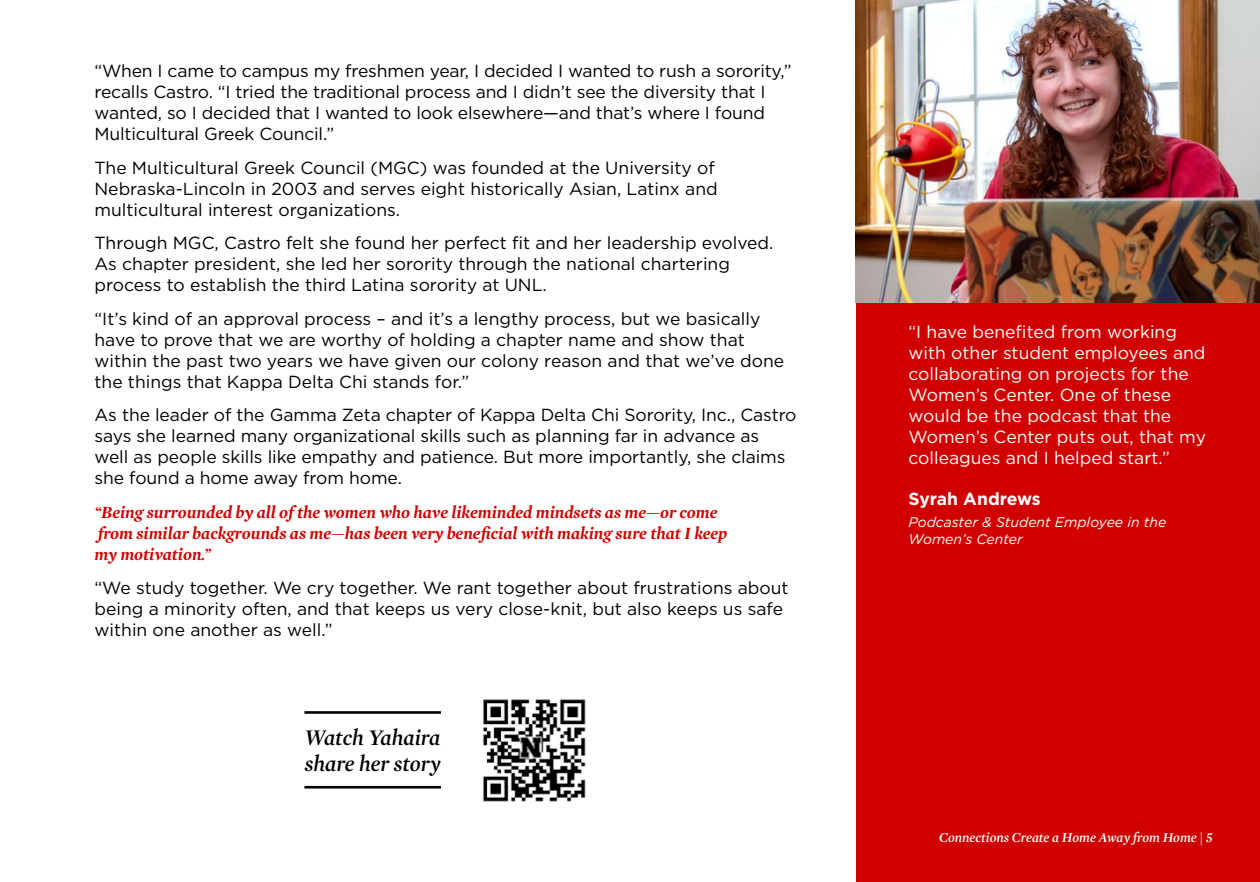
<style>
.page{position:relative;width:1260px;height:882px;background:#fff}
.page>*{position:absolute;margin:0;border:0;box-sizing:border-box;transform-origin:0 0}
.t1{font:italic 600 22.75px/26.2px "Mercury Display";color:#000}
.t2{font:17.5px/21px "Gotham";letter-spacing:-.005em;color:#000}
.t3{font:17.5px/21px "Gotham";color:#fff}
.t4{font:italic 700 17.5px/21px "Mercury Display";color:#d00000}
.t5{font:700 17.5px "Gotham";letter-spacing:-.01em;color:#fff}
.t6{font:italic 14px/17.5px "Gotham";color:#fff}
.t7{font:italic 600 14px "Mercury Display";color:#fff}
</style>
<div class="page">
<div style="left:856px;top:0;width:404px;height:882px;background:#d00000"></div>
<img style="left:856px;top:0;width:404px;height:303px">
<img style="left:483px;top:699px;width:103px;height:103px">
<hr style="left:304px;top:711px;width:137px;height:3px;background:#000">
<hr style="left:304px;top:786px;width:137px;height:3px;background:#000">
<p class="t2" style="left:94px;top:60px;width:699px">“When I came to campus my freshmen year, I decided I wanted to rush a sorority,” recalls Castro. “I tried the traditional process and I didn’t see the diversity that I wanted, so I decided that I wanted to look elsewhere—and that’s where I found Multicultural Greek Council.”</p>
<p class="t2" style="left:94px;top:157px;width:625px">The Multicultural Greek Council (MGC) was founded at the University of<br>Nebraska-Lincoln in 2003 and serves eight historically Asian, Latinx and multicultural interest organizations.</p>
<p class="t2" style="left:94px;top:232px;width:680px">Through MGC, Castro felt she found her perfect fit and her leadership evolved.<br>As chapter president, she led her sorority through the national chartering process to establish the third Latina sorority at UNL.</p>
<p class="t2" style="left:94px;top:308px;width:691px">“It’s kind of an approval process – and it’s a lengthy process, but we basically have to prove that we are worthy of holding a chapter name and show that within the past two years we have given our colony reason and that we’ve done the things that Kappa Delta Chi stands for.”</p>
<p class="t2" style="left:94px;top:404px;width:704px">As the leader of the Gamma Zeta chapter of Kappa Delta Chi Sorority, Inc., Castro says she learned many organizational skills such as planning far in advance as well as people skills like empathy and patience. But more importantly, she claims she found a home away from home.</p>
<p class="t4" style="left:94px;top:501px;width:634px">“Being surrounded by all of the women who have likeminded mindsets as me—or come from similar backgrounds as me—has been very beneficial with making sure that I keep my motivation.”</p>
<p class="t2" style="left:94px;top:577px;width:696px">“We study together. We cry together. We rant together about frustrations about being a minority often, and that keeps us very close-knit, but also keeps us safe within one another as well.”</p>
<h1 class="t1" style="left:305px;top:723px;width:137px">Watch Yahaira share her story</h1>
<p class="t3" style="left:908px;top:321px;width:299px">“I have benefited from working with other student employees and collaborating on projects for the<br>Women’s Center. One of these would be the podcast that the<br>Women’s Center puts out, that my colleagues and I helped start.”</p>
<p class="t5" style="left:908px;top:488px;width:134px">Syrah Andrews</p>
<p class="t6" style="left:908px;top:513px;width:259px">Podcaster &amp; Student Employee in the<br>Women’s Center</p>
<p class="t7" style="left:939px;top:828px;width:275px">Connections Create a Home Away from Home | 5</p>
</div>
